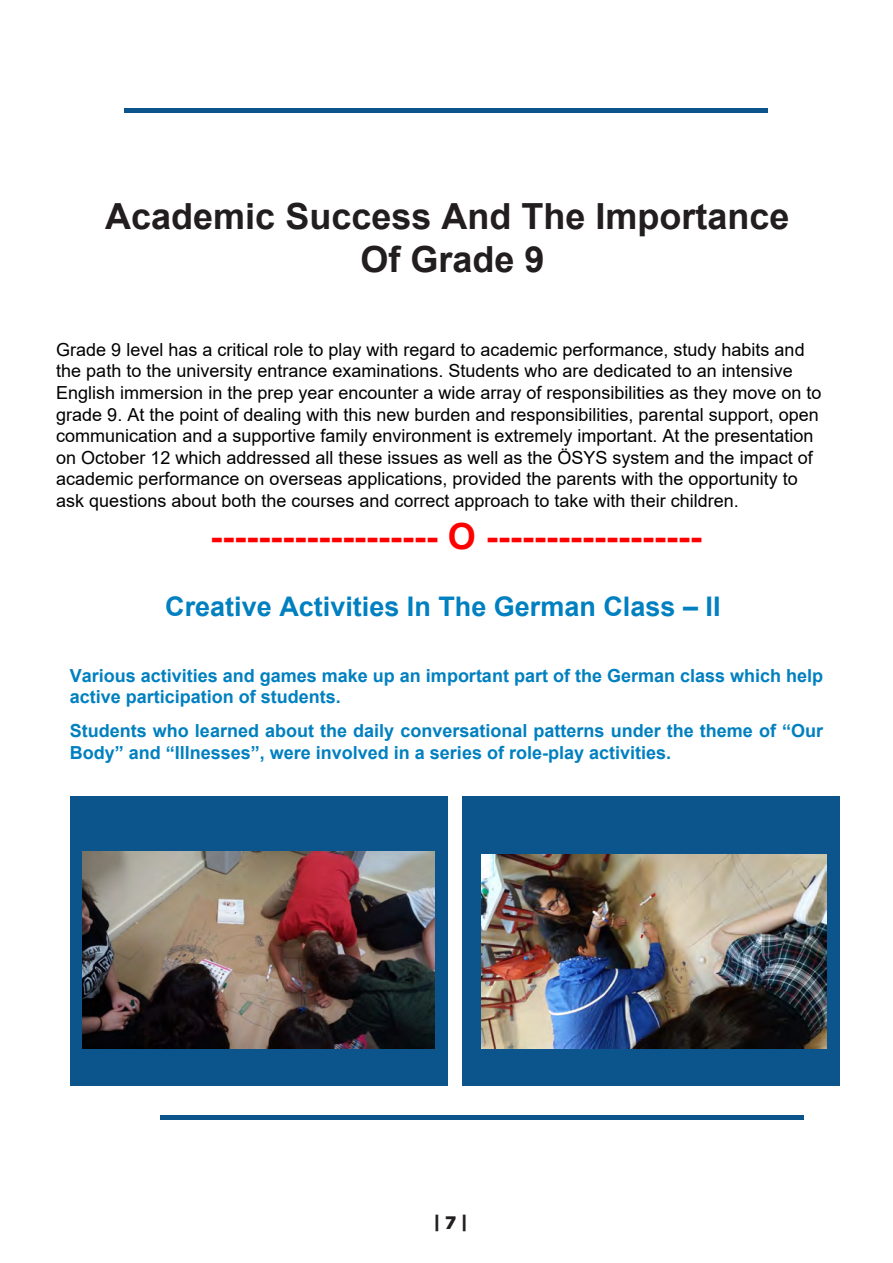
<style>
.page{position:relative;width:893px;height:1263px;background:#fff}
.page>*{position:absolute;margin:0;border:0;box-sizing:border-box;transform-origin:0 0}
.t1{font:700 36px/43.2px "Arial";color:#221e1f;text-align:center}
.t2{font:700 36px "Arial";color:#f00}
.t3{font:700 27px "Arial";color:#0080c0}
.t4{font:18px/21.6px "Arial";color:#000}
.t5{font:700 18px/21.6px "Arial";color:#0080c0}
.t6{font:900 18px "Gotham";color:#231f20}
</style>
<div class="page">
<div style="left:125px;top:108px;width:643px;height:5px;background:#0b558c"></div>
<div style="left:160px;top:1115px;width:644px;height:5px;background:#0b558c"></div>
<div style="left:70px;top:796px;width:377px;height:290px;background:#0b558c"></div>
<div style="left:462px;top:796px;width:377px;height:289px;background:#0b558c"></div>
<img style="left:83px;top:851px;width:351px;height:198px">
<img style="left:481px;top:854px;width:345px;height:194px">
<h1 class="t1" style="left:105px;top:195px;width:686px">Academic Success And The Importance<br>Of Grade 9</h1>
<p class="t4" style="left:56px;top:338px;width:767px">Grade 9 level has a critical role to play with regard to academic performance, study habits and the path to the university entrance examinations. Students who are dedicated to an intensive English immersion in the prep year encounter a wide array of responsibilities as they move on to grade 9. At the point of dealing with this new burden and responsibilities, parental support, open communication and a supportive family environment is extremely important. At the presentation on October 12 which addressed all these issues as well as the ÖSYS system and the impact of academic performance on overseas applications, provided the parents with the opportunity to ask questions about both the courses and correct approach to take with their children.</p>
<h1 class="t2" style="left:210px;top:511px;width:493px">------------------- O ------------------</h1>
<h2 class="t3" style="left:165px;top:587px;width:557px">Creative Activities In The German Class – II</h2>
<p class="t5" style="left:70px;top:665px;width:755px">Various activities and games make up an important part of the German class which help active participation of students.</p>
<p class="t5" style="left:70px;top:720px;width:755px">Students who learned about the daily conversational patterns under the theme of “Our<br>Body” and “Illnesses”, were involved in a series of role-play activities.</p>
<p class="t6" style="left:434px;top:1210px;width:35px">| 7 |</p>
</div>
